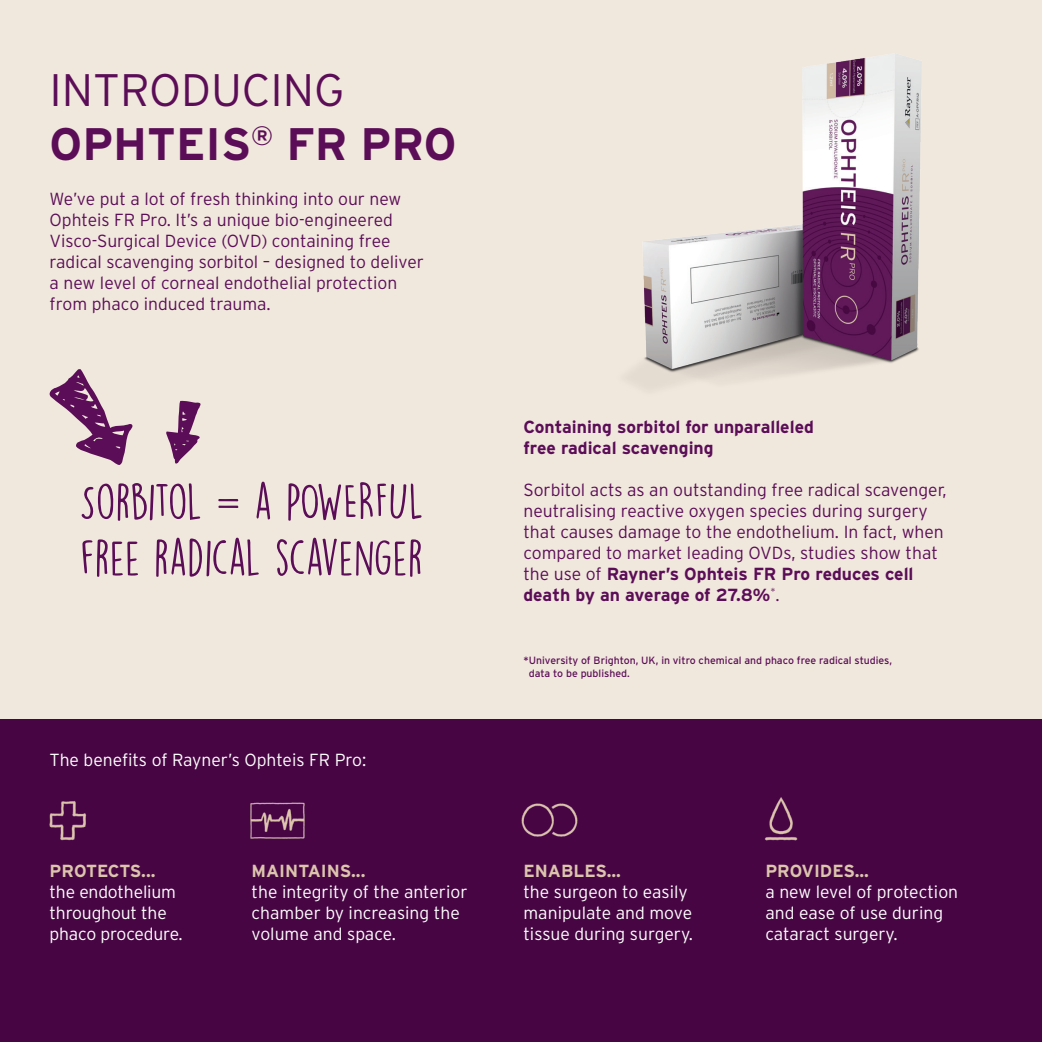
<style>
.page{position:relative;width:1042px;height:1042px;background:#f1e8dd}
.page>*{position:absolute;margin:0;border:0;box-sizing:border-box;transform-origin:0 0}
.t1{font:700 45.5px/54.6px "Interstate";color:#5b0e57}
.t2{font:300 17.5px/21px "Interstate";color:#5b0e57}
.t3{font:300 17.5px/21px "Interstate";color:#fff}
.t4{font:700 17.5px/21px "Interstate";color:#5b0e57}
.t5{font:700 17.5px "Interstate";color:#dcc4ad}
.t6{font:10.5px/12.6px "Interstate";color:#5b0e57}
.s1{font-weight:300}
.s2{font-weight:700}
</style>
<div class="page">
<div style="left:0;top:719px;width:1042px;height:323px;background:#470643"></div>
<svg style="left:82px;top:538px;width:339px;height:39px"></svg>
<svg style="left:82px;top:481px;width:339px;height:40px"></svg>
<svg style="left:49px;top:369px;width:84px;height:96px"></svg>
<svg style="left:166px;top:401px;width:35px;height:63px"></svg>
<img style="left:765px;top:797px;width:33px;height:44px">
<img style="left:521px;top:803px;width:57px;height:34px">
<img style="left:250px;top:802px;width:55px;height:37px">
<img style="left:49px;top:801px;width:38px;height:40px">
<img style="left:626px;top:53px;width:296px;height:336px">
<h1 class="t1" style="left:50px;top:62px;width:408px"><span class="s1">INTRODUCING<br></span>OPHTEIS<sup>®</sup> FR PRO</h1>
<p class="t2" style="left:50px;top:188px;width:376px">We’ve put a lot of fresh thinking into our new Ophteis FR Pro. It’s a unique bio-engineered Visco-Surgical Device (OVD) containing free radical scavenging sorbitol – designed to deliver a new level of corneal endothelial protection from phaco induced trauma.</p>
<p class="t3" style="left:50px;top:749px;width:318px">The benefits of Rayner’s Ophteis FR Pro:</p>
<p class="t5" style="left:50px;top:860px;width:107px">PROTECTS...</p>
<p class="t3" style="left:50px;top:881px;width:135px">the endothelium throughout the phaco procedure.</p>
<p class="t5" style="left:252px;top:860px;width:115px">MAINTAINS...</p>
<p class="t3" style="left:252px;top:881px;width:217px">the integrity of the anterior chamber by increasing the volume and space.</p>
<p class="t4" style="left:523px;top:416px;width:292px">Containing sorbitol for unparalleled free radical scavenging</p>
<p class="t2" style="left:523px;top:479px;width:425px">Sorbitol acts as an outstanding free radical scavenger, neutralising reactive oxygen species during surgery that causes damage to the endothelium. In fact, when compared to market leading OVDs, studies show that the use of <span class="s2">Rayner’s Ophteis FR Pro reduces cell death by an average of 27.8%</span><sup>*</sup>.</p>
<p class="t6" style="left:529px;top:654px;width:365px;text-indent:-5px">*University of Brighton, UK, in vitro chemical and phaco free radical studies, data to be published.</p>
<p class="t5" style="left:523px;top:860px;width:99px">ENABLES...</p>
<p class="t3" style="left:523px;top:881px;width:171px">the surgeon to easily manipulate and move tissue during surgery.</p>
<p class="t5" style="left:765px;top:860px;width:105px">PROVIDES...</p>
<p class="t3" style="left:765px;top:881px;width:194px">a new level of protection and ease of use during cataract surgery.</p>
</div>
